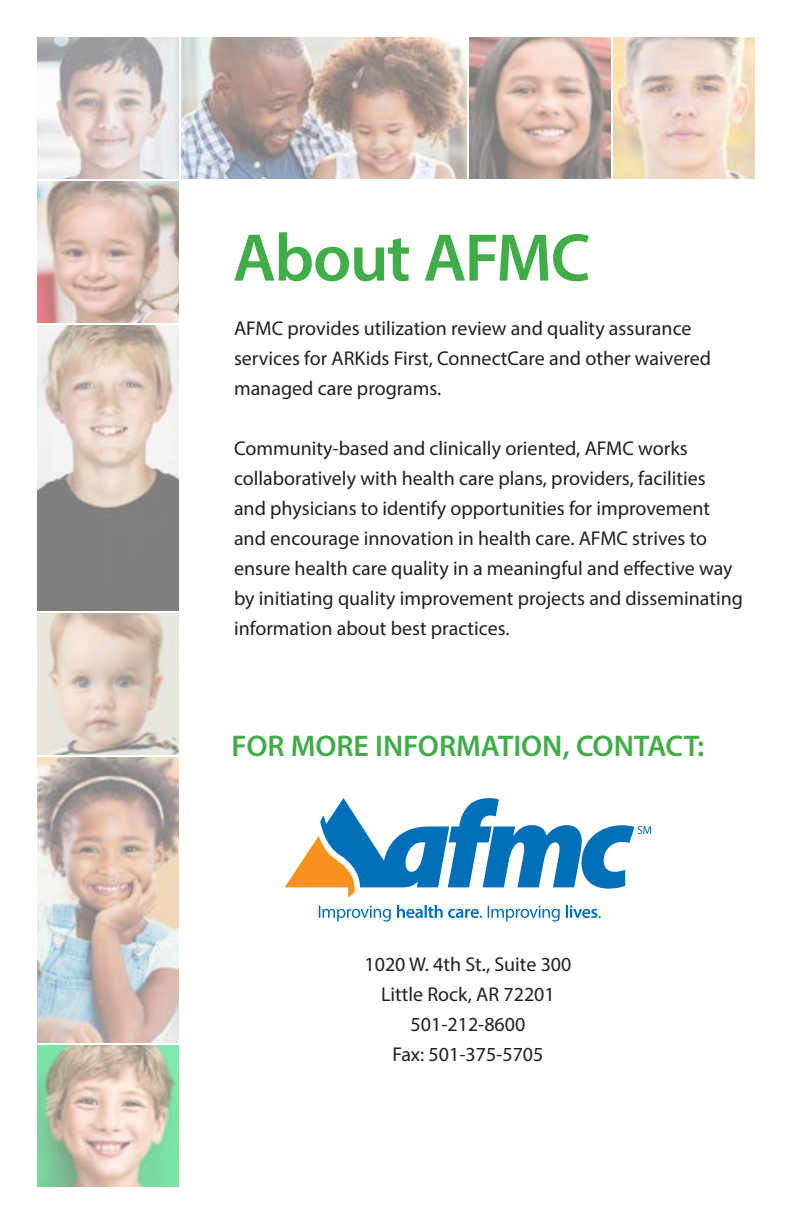
<style>
.page{position:relative;width:792px;height:1224px;background:#fff}
.page>*{position:absolute;margin:0;border:0;box-sizing:border-box;transform-origin:0 0}
.t1{font:600 68px "Myriad Pro";letter-spacing:-.025em;color:#41ad49}
.t2{font:600 30px "Myriad Pro";letter-spacing:-.005em;color:#41ad49}
.t3{font:20px/30px "Myriad Pro";color:#231f20}
</style>
<div class="page">
<svg style="left:285px;top:836px;width:34px;height:52px"></svg>
<svg style="left:319px;top:798px;width:332px;height:124px"></svg>
<img style="left:470px;top:38px;width:284px;height:140px">
<div style="left:467px;top:35px;width:146px;height:146px;border:2px solid #fff"></div>
<div style="left:611px;top:35px;width:146px;height:146px;border:2px solid #fff"></div>
<img style="left:38px;top:38px;width:140px;height:1148px">
<div style="left:35px;top:35px;width:146px;height:146px;border:2px solid #fff"></div>
<div style="left:35px;top:179px;width:146px;height:146px;border:2px solid #fff"></div>
<div style="left:35px;top:323px;width:146px;height:290px;border:2px solid #fff"></div>
<div style="left:35px;top:611px;width:146px;height:146px;border:2px solid #fff"></div>
<svg style="left:35px;top:754px;width:146px;height:289px;background:#cdc0ba"></svg>
<div style="left:35px;top:1043px;width:146px;height:146px;border:2px solid #fff"></div>
<svg style="left:178px;top:35px;width:292px;height:147px;background:#c4b6b2"></svg>
<p class="t1" style="left:233px;top:215px;width:359px">About AFMC</p>
<p class="t3" style="left:234px;top:313px;width:479px">AFMC provides utilization review and quality assurance services for ARKids First, ConnectCare and other waivered managed care programs.</p>
<p class="t3" style="left:234px;top:433px;width:511px">Community-based and clinically oriented, AFMC works collaboratively with health care plans, providers, facilities<br>and physicians to identify opportunities for improvement and encourage innovation in health care. AFMC strives to ensure health care quality in a meaningful and effective way by initiating quality improvement projects and disseminating information about best practices.</p>
<p class="t2" style="left:232px;top:727px;width:474px">FOR MORE INFORMATION, CONTACT:</p>
<p class="t3" style="left:365px;top:949px;width:208px">1020 W. 4th St., Suite 300</p>
<p class="t3" style="left:381px;top:979px;width:175px">Little Rock, AR 72201</p>
<p class="t3" style="left:411px;top:1009px;width:116px">501-212-8600</p>
<p class="t3" style="left:393px;top:1039px;width:152px">Fax: 501-375-5705</p>
</div>
